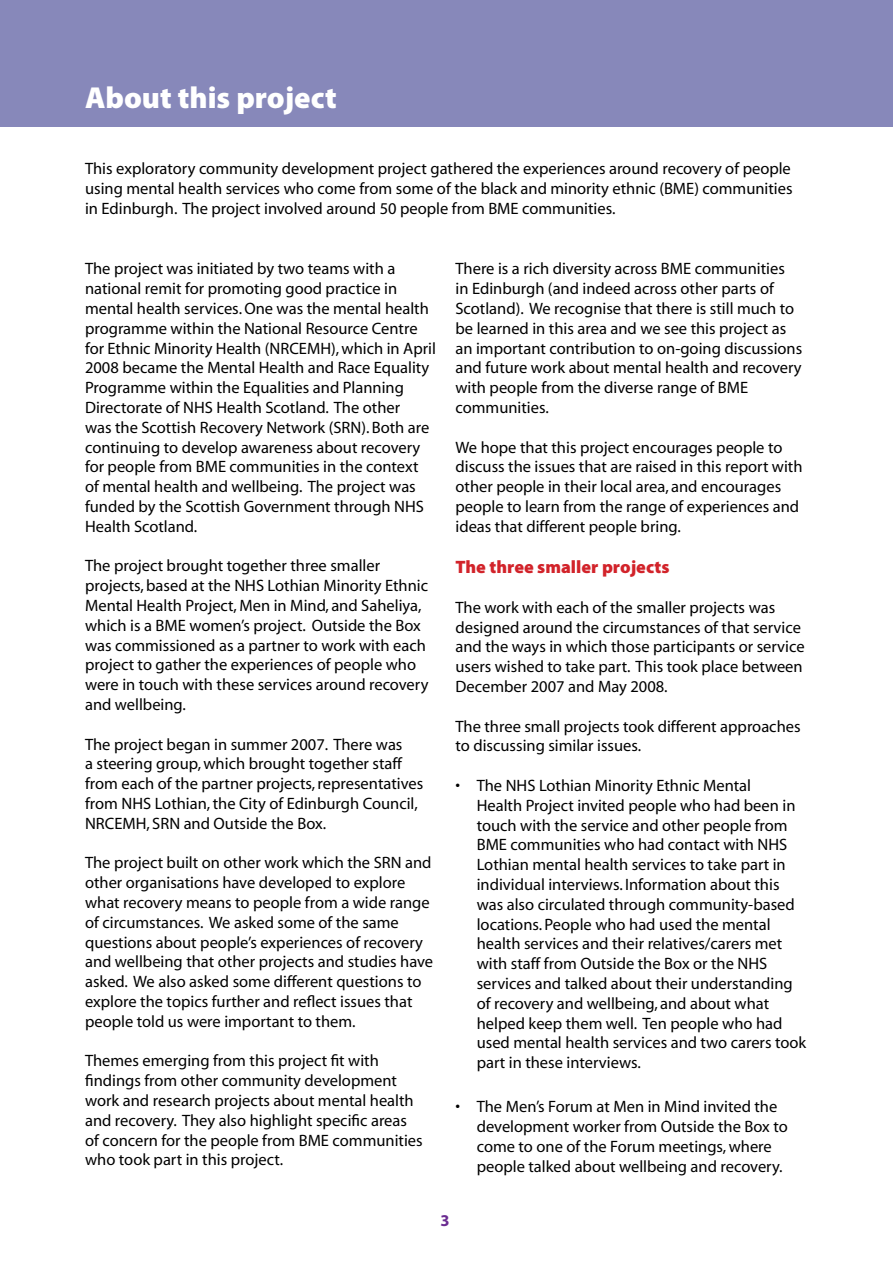
<style>
.page{position:relative;width:893px;height:1263px;background:#fff}
.page>*{position:absolute;margin:0;border:0;box-sizing:border-box;transform-origin:0 0}
.t1{font:900 30.45px "Myriad Pro";color:#fff}
.t2{font:900 18px "Myriad Pro";color:#d2232a}
.t3{font:16.5px/19.8px "Myriad";color:#000}
.t4{font:700 16.5px "Myriad";color:#6b2c91}
</style>
<div class="page">
<div style="left:0;top:0;width:893px;height:127px;background:#8788ba"></div>
<h1 class="t1" style="left:85px;top:77px;width:253px">About this project</h1>
<p class="t3" style="left:85px;top:159px;width:709px;text-align:justify">This exploratory community development project gathered the experiences around recovery of people using mental health services who come from some of the black and minority ethnic (BME) communities in Edinburgh. The project involved around 50 people from BME communities.</p>
<p class="t3" style="left:85px;top:260px;width:352px">The project was initiated by two teams with a national remit for promoting good practice in mental health services. One was the mental health programme within the National Resource Centre for Ethnic Minority Health (NRCEMH), which in April 2008 became the Mental Health and Race Equality Programme within the Equalities and Planning Directorate of NHS Health Scotland. The other<br>was the Scottish Recovery Network (SRN). Both are continuing to develop awareness about recovery for people from BME communities in the context of mental health and wellbeing. The project was funded by the Scottish Government through NHS Health Scotland.</p>
<p class="t3" style="left:85px;top:557px;width:345px">The project brought together three smaller projects, based at the NHS Lothian Minority Ethnic Mental Health Project, Men in Mind, and Saheliya, which is a BME women’s project. Outside the Box was commissioned as a partner to work with each project to gather the experiences of people who were in touch with these services around recovery and wellbeing.</p>
<p class="t3" style="left:85px;top:735px;width:340px">The project began in summer 2007. There was<br>a steering group, which brought together staff from each of the partner projects, representatives from NHS Lothian, the City of Edinburgh Council, NRCEMH, SRN and Outside the Box.</p>
<p class="t3" style="left:85px;top:854px;width:350px">The project built on other work which the SRN and other organisations have developed to explore what recovery means to people from a wide range of circumstances. We asked some of the same questions about people’s experiences of recovery and wellbeing that other projects and studies have asked. We also asked some different questions to explore the topics further and reflect issues that people told us were important to them.</p>
<p class="t3" style="left:85px;top:1052px;width:339px">Themes emerging from this project fit with findings from other community development work and research projects about mental health and recovery. They also highlight specific areas of concern for the people from BME communities who took part in this project.</p>
<p class="t3" style="left:455px;top:260px;width:348px">There is a rich diversity across BME communities<br>in Edinburgh (and indeed across other parts of Scotland). We recognise that there is still much to be learned in this area and we see this project as an important contribution to on-going discussions and future work about mental health and recovery with people from the diverse range of BME communities.</p>
<p class="t3" style="left:455px;top:438px;width:349px">We hope that this project encourages people to discuss the issues that are raised in this report with other people in their local area, and encourages people to learn from the range of experiences and ideas that different people bring.</p>
<p class="t2" style="left:455px;top:555px;width:215px">The three smaller projects</p>
<p class="t3" style="left:455px;top:598px;width:351px">The work with each of the smaller projects was designed around the circumstances of that service and the ways in which those participants or service users wished to take part. This took place between December 2007 and May 2008.</p>
<p class="t3" style="left:455px;top:717px;width:347px">The three small projects took different approaches to discussing similar issues.</p>
<p class="t3" style="left:477px;top:776px;width:331px;text-indent:-21px">• The NHS Lothian Minority Ethnic Mental<br>Health Project invited people who had been in touch with the service and other people from BME communities who had contact with NHS Lothian mental health services to take part in individual interviews. Information about this was also circulated through community-based locations. People who had used the mental health services and their relatives/carers met with staff from Outside the Box or the NHS services and talked about their understanding of recovery and wellbeing, and about what helped keep them well. Ten people who had used mental health services and two carers took part in these interviews.</p>
<p class="t3" style="left:477px;top:1097px;width:313px;text-indent:-21px">• The Men’s Forum at Men in Mind invited the development worker from Outside the Box to come to one of the Forum meetings,where people talked about wellbeing and recovery.</p>
<p class="t4" style="left:440px;top:1212px;width:11px">3</p>
</div>
